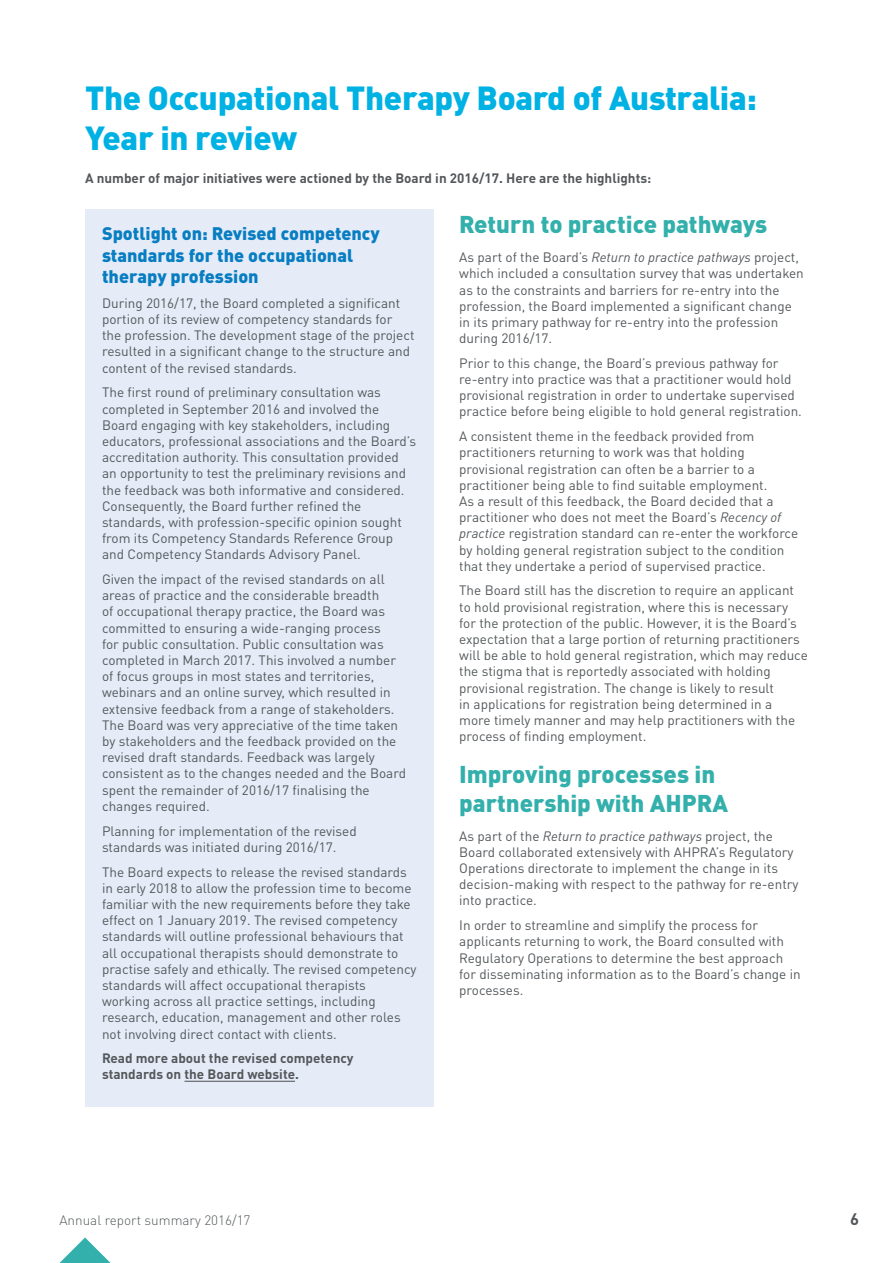
<style>
.page{position:relative;width:893px;height:1263px;background:#fff}
.page>*{position:absolute;margin:0;border:0;box-sizing:border-box;transform-origin:0 0}
.t1{font:900 33px/39.6px "DINOT";letter-spacing:-.01em;color:#00b1e3}
.t2{font:900 24px/28.8px "DINOT";color:#33b0ab}
.t3{font:900 18px/21.6px "DINOT";color:#077dc2}
.t4{font:700 16.5px "DINOT";color:#54585b}
.t5{font:13.5px/16.2px "DINOT";color:#54585b}
.t6{font:700 13.5px/16.2px "DINOT";color:#54585b}
.t7{font:300 13.5px "DINOT";color:#54585b}
.s1{font-style:italic}
</style>
<div class="page">
<svg style="left:59px;top:1237px;width:52px;height:26px"></svg>
<div style="left:85px;top:209px;width:349px;height:898px;background:#e5ebf7"></div>
<hr style="left:184px;top:1081px;width:111px;height:1px;background:#54585b">
<h1 class="t1" style="left:85px;top:77px;width:673px">The Occupational Therapy Board of Australia:<br>Year in review</h1>
<p class="t6" style="left:85px;top:170px;width:568px">A number of major initiatives were actioned by the Board in 2016/17. Here are the highlights:</p>
<h3 class="t3" style="left:102px;top:222px;width:279px">Spotlight on: Revised competency standards for the occupational therapy profession</h3>
<p class="t5" style="left:102px;top:295px;width:314px">During 2016/17, the Board completed a significant portion of its review of competency standards for the profession. The development stage of the project resulted in a significant change to the structure and content of the revised standards.</p>
<p class="t5" style="left:102px;top:384px;width:316px">The first round of preliminary consultation was completed in September 2016 and involved the Board engaging with key stakeholders, including educators, professional associations and the Board’s accreditation authority. This consultation provided an opportunity to test the preliminary revisions and the feedback was both informative and considered.<br>Consequently, the Board further refined the standards, with profession-specific opinion sought from its Competency Standards Reference Group and Competency Standards Advisory Panel.</p>
<p class="t5" style="left:102px;top:571px;width:305px">Given the impact of the revised standards on all areas of practice and the considerable breadth<br>of occupational therapy practice, the Board was committed to ensuring a wide-ranging process<br>for public consultation. Public consultation was completed in March 2017. This involved a number of focus groups in most states and territories, webinars and an online survey, which resulted in extensive feedback from a range of stakeholders.<br>The Board was very appreciative of the time taken by stakeholders and the feedback provided on the revised draft standards. Feedback was largely consistent as to the changes needed and the Board spent the remainder of 2016/17 finalising the changes required.</p>
<p class="t5" style="left:102px;top:822px;width:256px">Planning for implementation of the revised standards was initiated during 2016/17.</p>
<p class="t5" style="left:102px;top:863px;width:316px">The Board expects to release the revised standards in early 2018 to allow the profession time to become familiar with the new requirements before they take effect on 1 January 2019. The revised competency standards will outline professional behaviours that all occupational therapists should demonstrate to practise safely and ethically. The revised competency standards will affect occupational therapists working across all practice settings, including research, education, management and other roles not involving direct contact with clients.</p>
<p class="t6" style="left:102px;top:1050px;width:253px">Read more about the revised competency standards on the Board website.</p>
<h2 class="t2" style="left:459px;top:209px;width:309px">Return to practice pathways</h2>
<p class="t5" style="left:459px;top:249px;width:346px">As part of the Board’s <span class="s1">Return to practice pathways</span> project, which included a consultation survey that was undertaken as to the constraints and barriers for re-entry into the profession, the Board implemented a significant change in its primary pathway for re-entry into the profession during 2016/17.</p>
<p class="t5" style="left:459px;top:355px;width:344px">Prior to this change, the Board’s previous pathway for re-entry into practice was that a practitioner would hold provisional registration in order to undertake supervised practice before being eligible to hold general registration.</p>
<p class="t5" style="left:459px;top:428px;width:340px">A consistent theme in the feedback provided from practitioners returning to work was that holding provisional registration can often be a barrier to a practitioner being able to find suitable employment.<br>As a result of this feedback, the Board decided that a practitioner who does not meet the Board’s <span class="s1">Recency of practice</span> registration standard can re-enter the workforce by holding general registration subject to the condition that they undertake a period of supervised practice.</p>
<p class="t5" style="left:459px;top:582px;width:350px">The Board still has the discretion to require an applicant to hold provisional registration, where this is necessary for the protection of the public. However, it is the Board’s expectation that a large portion of returning practitioners will be able to hold general registration, which may reduce the stigma that is reportedly associated with holding provisional registration. The change is likely to result<br>in applications for registration being determined in a<br>more timely manner and may help practitioners with the process of finding employment.</p>
<h2 class="t2" style="left:459px;top:759px;width:270px">Improving processes in partnership with AHPRA</h2>
<p class="t5" style="left:459px;top:827px;width:341px">As part of the <span class="s1">Return to practice pathways</span> project, the Board collaborated extensively with AHPRA’s Regulatory Operations directorate to implement the change in its decision-making with respect to the pathway for re-entry into practice.</p>
<p class="t5" style="left:459px;top:917px;width:343px">In order to streamline and simplify the process for applicants returning to work, the Board consulted with Regulatory Operations to determine the best approach for disseminating information as to the Board’s change in processes.</p>
<p class="t7" style="left:60px;top:1211px;width:193px">Annual report summary 2016/17</p>
<p class="t4" style="left:850px;top:1208px;width:10px">6</p>
</div>
